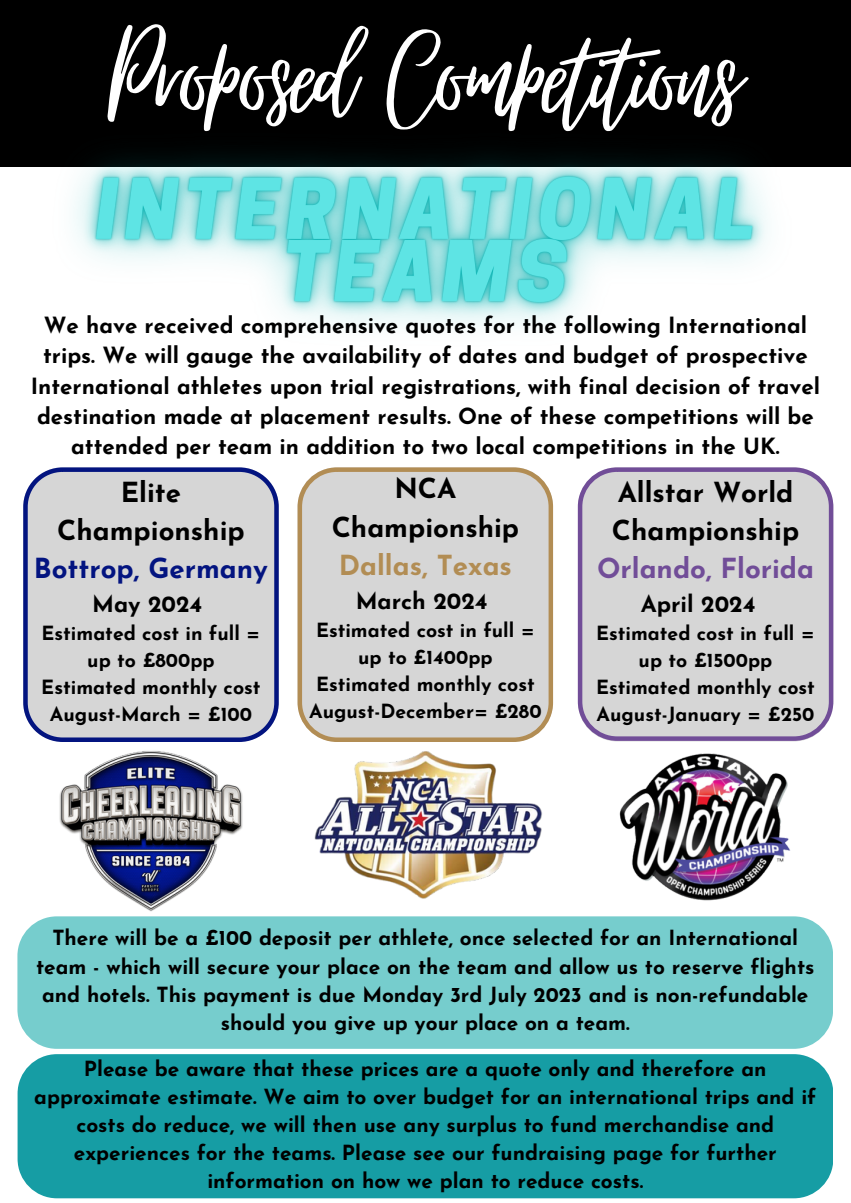
<style>
.page{position:relative;width:851px;height:1203px;background:#fff}
.page>*{position:absolute;margin:0;border:0;box-sizing:border-box;transform-origin:0 0}
.t1{font:157.8px "Virtual";letter-spacing:-.02em;color:#fff}
.t2{font:700 27.6px/38.2px "Josefin Sans";color:#000;text-align:center}
.t3{font:700 27.6px "Josefin Sans";color:#031480}
.t4{font:700 27.6px "Josefin Sans";color:#714d98}
.t5{font:700 27.6px "Josefin Sans";color:#b28d54}
.t6{font:700 23.1px "Josefin Sans";color:#000}
.t7{font:700 22.35px/30.3px "Josefin Sans";color:#000;text-align:center}
.t8{font:700 20.85px/28.2px "Josefin Sans";color:#000;text-align:center}
.t9{font:700 19.5px/27px "Josefin Sans";color:#000;text-align:center}
</style>
<div class="page">
<div style="left:0;top:0;width:850px;height:166px;background:#000"></div>
<svg style="left:23px;top:467px;width:256px;height:275px"></svg>
<svg style="left:297px;top:467px;width:256px;height:262px"></svg>
<img style="left:59px;top:751px;width:184px;height:161px">
<svg style="left:577px;top:467px;width:256px;height:274px"></svg>
<img style="left:308px;top:729px;width:235px;height:170px">
<img style="left:619px;top:753px;width:172px;height:148px">
<img style="left:13px;top:158px;width:830px;height:168px">
<div style="left:18px;top:1054px;width:815px;height:144px;background:#169da4;border-radius:39px"></div>
<div style="left:17px;top:916px;width:816px;height:133px;background:#76cdcd;border-radius:39px"></div>
<p class="t1" style="left:110px;top:-8px;width:632px">Proposed Competitions</p>
<p class="t7" style="left:31px;top:312px;width:790px">We have received comprehensive quotes for the following International trips. We will gauge the availability of dates and budget of prospective International athletes upon trial registrations, with final decision of travel destination made at placement results. One of these competitions will be attended per team in addition to two local competitions in the UK.</p>
<p class="t2" style="left:612px;top:476px;width:189px;text-align:left">Allstar World<br>Championship</p>
<p class="t4" style="left:597px;top:557px;width:218px">Orlando, Florida</p>
<p class="t6" style="left:640px;top:595px;width:116px">April 2024</p>
<p class="t9" style="left:596px;top:622px;width:220px">Estimated cost in full = up to £1500pp</p>
<p class="t9" style="left:596px;top:676px;width:220px;text-align:left">Estimated monthly cost<br>August-January = £250</p>
<p class="t2" style="left:332px;top:472px;width:189px">NCA<br>Championship</p>
<p class="t5" style="left:339px;top:554px;width:174px">Dallas, Texas</p>
<p class="t6" style="left:355px;top:591px;width:133px">March 2024</p>
<p class="t9" style="left:316px;top:618px;width:220px">Estimated cost in full = up to £1400pp</p>
<p class="t9" style="left:309px;top:672px;width:234px">Estimated monthly cost<br>August-December= £280</p>
<p class="t2" style="left:57px;top:475px;width:189px">Elite<br>Championship</p>
<p class="t3" style="left:34px;top:557px;width:235px">Bottrop, Germany</p>
<p class="t6" style="left:92px;top:594px;width:112px">May 2024</p>
<p class="t9" style="left:42px;top:621px;width:220px">Estimated cost in full = up to £800pp</p>
<p class="t9" style="left:41px;top:675px;width:221px">Estimated monthly cost<br>August-March = £100</p>
<p class="t8" style="left:36px;top:926px;width:780px">There will be a £100 deposit per athlete, once selected for an International team - which will secure your place on the team and allow us to reserve flights and hotels. This payment is due Monday 3rd July 2023 and is non-refundable should you give up your place on a team.</p>
<p class="t8" style="left:34px;top:1056px;width:783px">Please be aware that these prices are a quote only and therefore an approximate estimate. We aim to over budget for an international trips and if costs do reduce, we will then use any surplus to fund merchandise and experiences for the teams. Please see our fundraising page for further information on how we plan to reduce costs.</p>
</div>
